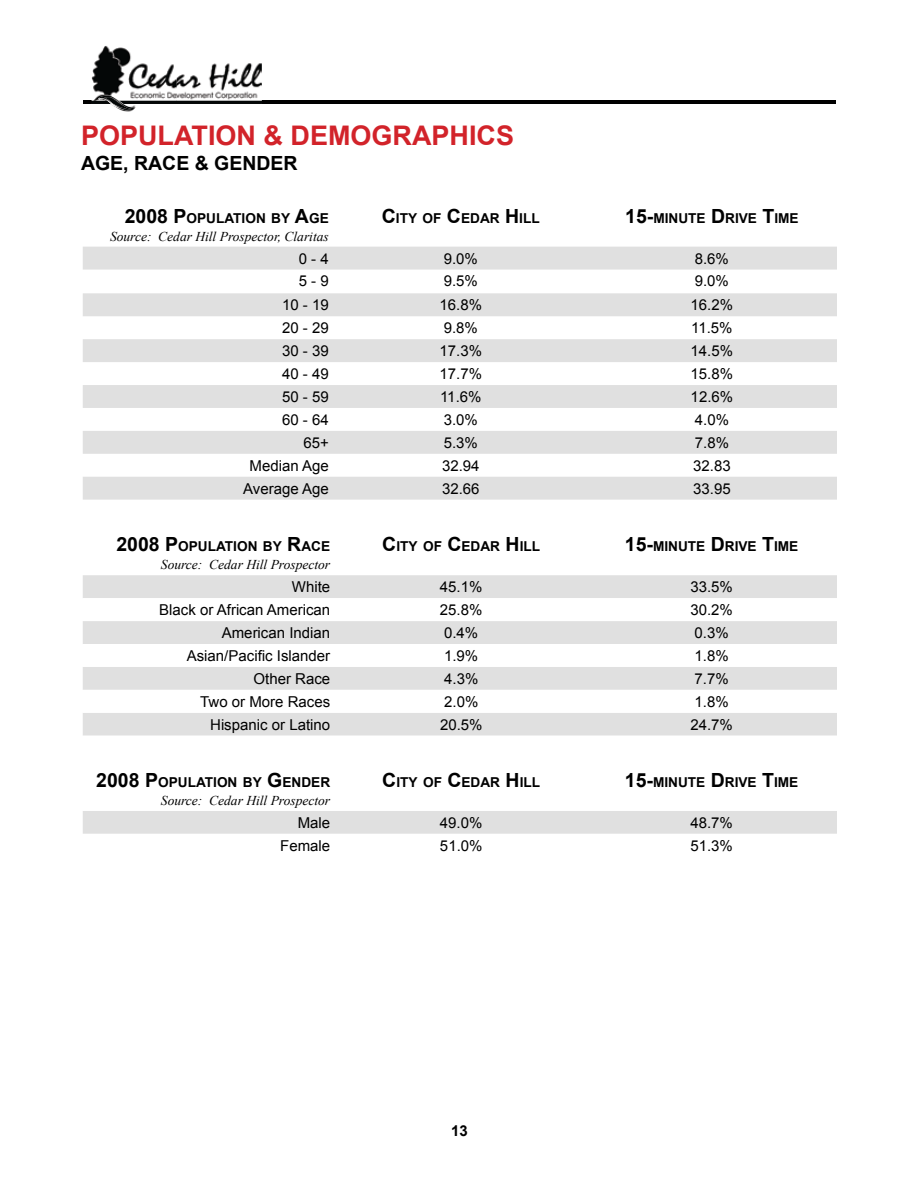
<style>
.page{position:relative;width:918px;height:1188px;background:#fff}
.page>*{position:absolute;margin:0;border:0;box-sizing:border-box;transform-origin:0 0}
.t1{font:700 27px "Arial";color:#d2232a}
.t2{font:700 19.5px "Arial";color:#000}
.t3{font:15px "Arial";color:#000}
.t4{font:700 15px "Arial";color:#000}
.t5{font:700 13.65px "Arial";color:#000}
.t6{font:italic 13.5px "Times New Roman";color:#000}
.s1{font-size:19.5px}
</style>
<div class="page">
<hr style="left:83px;top:101px;width:753px;height:3px;background:#000">
<img style="left:92px;top:46px;width:170px;height:55px">
<img style="left:92px;top:103px;width:170px;height:1px">
<svg style="left:98px;top:94px;width:39px;height:18px"></svg>
<svg style="left:83px;top:247px;width:754px;height:253px;fill:#e0e0e0"></svg>
<div style="left:83px;top:575px;width:754px;height:23px;background:#e0e0e0"></div>
<svg style="left:83px;top:621px;width:754px;height:213px"></svg>
<h1 class="t1" style="left:81px;top:118px;width:435px">POPULATION &amp; DEMOGRAPHICS</h1>
<h2 class="t2" style="left:81px;top:151px;width:218px">AGE, RACE &amp; GENDER</h2>
<p class="t5" style="left:125px;top:209px;width:206px"><span class="s1">2008 P</span>OPULATION BY <span class="s1">A</span>GE</p>
<p class="t6" style="left:110px;top:227px;width:220px">Source: Cedar Hill Prospector, Claritas</p>
<p class="t5" style="left:382px;top:209px;width:159px"><span class="s1">C</span>ITY OF <span class="s1">C</span>EDAR <span class="s1">H</span>ILL</p>
<p class="t5" style="left:625px;top:209px;width:175px"><span class="s1">15-</span>MINUTE <span class="s1">D</span>RIVE <span class="s1">T</span>IME</p>
<p class="t3" style="left:299px;top:248px;width:32px">0 - 4</p>
<p class="t3" style="left:444px;top:248px;width:36px">9.0%</p>
<p class="t3" style="left:695px;top:248px;width:36px">8.6%</p>
<p class="t3" style="left:299px;top:271px;width:32px">5 - 9</p>
<p class="t3" style="left:444px;top:271px;width:36px">9.5%</p>
<p class="t3" style="left:695px;top:271px;width:36px">9.0%</p>
<p class="t3" style="left:282px;top:295px;width:48px">10 - 19</p>
<p class="t3" style="left:440px;top:295px;width:44px">16.8%</p>
<p class="t3" style="left:691px;top:295px;width:44px">16.2%</p>
<p class="t3" style="left:282px;top:318px;width:48px">20 - 29</p>
<p class="t3" style="left:444px;top:318px;width:36px">9.8%</p>
<p class="t3" style="left:691px;top:318px;width:43px">11.5%</p>
<p class="t3" style="left:282px;top:341px;width:48px">30 - 39</p>
<p class="t3" style="left:440px;top:341px;width:44px">17.3%</p>
<p class="t3" style="left:691px;top:341px;width:44px">14.5%</p>
<p class="t3" style="left:282px;top:364px;width:48px">40 - 49</p>
<p class="t3" style="left:440px;top:364px;width:44px">17.7%</p>
<p class="t3" style="left:691px;top:364px;width:44px">15.8%</p>
<p class="t3" style="left:282px;top:387px;width:48px">50 - 59</p>
<p class="t3" style="left:440px;top:387px;width:43px">11.6%</p>
<p class="t3" style="left:691px;top:387px;width:44px">12.6%</p>
<p class="t3" style="left:282px;top:410px;width:48px">60 - 64</p>
<p class="t3" style="left:444px;top:410px;width:36px">3.0%</p>
<p class="t3" style="left:695px;top:410px;width:36px">4.0%</p>
<p class="t3" style="left:303px;top:433px;width:27px">65+</p>
<p class="t3" style="left:444px;top:433px;width:36px">5.3%</p>
<p class="t3" style="left:695px;top:433px;width:36px">7.8%</p>
<p class="t3" style="left:250px;top:456px;width:81px">Median Age</p>
<p class="t3" style="left:442px;top:456px;width:39px">32.94</p>
<p class="t3" style="left:693px;top:456px;width:39px">32.83</p>
<p class="t3" style="left:243px;top:479px;width:87px">Average Age</p>
<p class="t3" style="left:442px;top:479px;width:39px">32.66</p>
<p class="t3" style="left:693px;top:479px;width:39px">33.95</p>
<p class="t5" style="left:116px;top:537px;width:215px"><span class="s1">2008 P</span>OPULATION BY <span class="s1">R</span>ACE</p>
<p class="t6" style="left:161px;top:555px;width:171px">Source: Cedar Hill Prospector</p>
<p class="t5" style="left:382px;top:537px;width:159px"><span class="s1">C</span>ITY OF <span class="s1">C</span>EDAR <span class="s1">H</span>ILL</p>
<p class="t5" style="left:625px;top:537px;width:175px"><span class="s1">15-</span>MINUTE <span class="s1">D</span>RIVE <span class="s1">T</span>IME</p>
<p class="t3" style="left:292px;top:577px;width:40px">White</p>
<p class="t3" style="left:440px;top:577px;width:44px">45.1%</p>
<p class="t3" style="left:690px;top:577px;width:44px">33.5%</p>
<p class="t3" style="left:159px;top:600px;width:172px">Black or African American</p>
<p class="t3" style="left:440px;top:600px;width:44px">25.8%</p>
<p class="t3" style="left:690px;top:600px;width:44px">30.2%</p>
<p class="t3" style="left:222px;top:623px;width:110px">American Indian</p>
<p class="t3" style="left:444px;top:623px;width:36px">0.4%</p>
<p class="t3" style="left:695px;top:623px;width:36px">0.3%</p>
<p class="t3" style="left:187px;top:646px;width:145px">Asian/Pacific Islander</p>
<p class="t3" style="left:444px;top:646px;width:36px">1.9%</p>
<p class="t3" style="left:695px;top:646px;width:36px">1.8%</p>
<p class="t3" style="left:254px;top:669px;width:78px">Other Race</p>
<p class="t3" style="left:444px;top:669px;width:36px">4.3%</p>
<p class="t3" style="left:695px;top:669px;width:36px">7.7%</p>
<p class="t3" style="left:200px;top:692px;width:132px">Two or More Races</p>
<p class="t3" style="left:444px;top:692px;width:36px">2.0%</p>
<p class="t3" style="left:695px;top:692px;width:36px">1.8%</p>
<p class="t3" style="left:210px;top:715px;width:122px">Hispanic or Latino</p>
<p class="t3" style="left:440px;top:715px;width:44px">20.5%</p>
<p class="t3" style="left:690px;top:715px;width:44px">24.7%</p>
<p class="t5" style="left:96px;top:773px;width:235px"><span class="s1">2008 P</span>OPULATION BY <span class="s1">G</span>ENDER</p>
<p class="t6" style="left:161px;top:791px;width:171px">Source: Cedar Hill Prospector</p>
<p class="t5" style="left:382px;top:773px;width:159px"><span class="s1">C</span>ITY OF <span class="s1">C</span>EDAR <span class="s1">H</span>ILL</p>
<p class="t5" style="left:625px;top:773px;width:175px"><span class="s1">15-</span>MINUTE <span class="s1">D</span>RIVE <span class="s1">T</span>IME</p>
<p class="t3" style="left:298px;top:813px;width:34px">Male</p>
<p class="t3" style="left:440px;top:813px;width:44px">49.0%</p>
<p class="t3" style="left:690px;top:813px;width:44px">48.7%</p>
<p class="t3" style="left:280px;top:836px;width:52px">Female</p>
<p class="t3" style="left:440px;top:836px;width:44px">51.0%</p>
<p class="t3" style="left:690px;top:836px;width:44px">51.3%</p>
<p class="t4" style="left:451px;top:1121px;width:18px">13</p>
</div>
